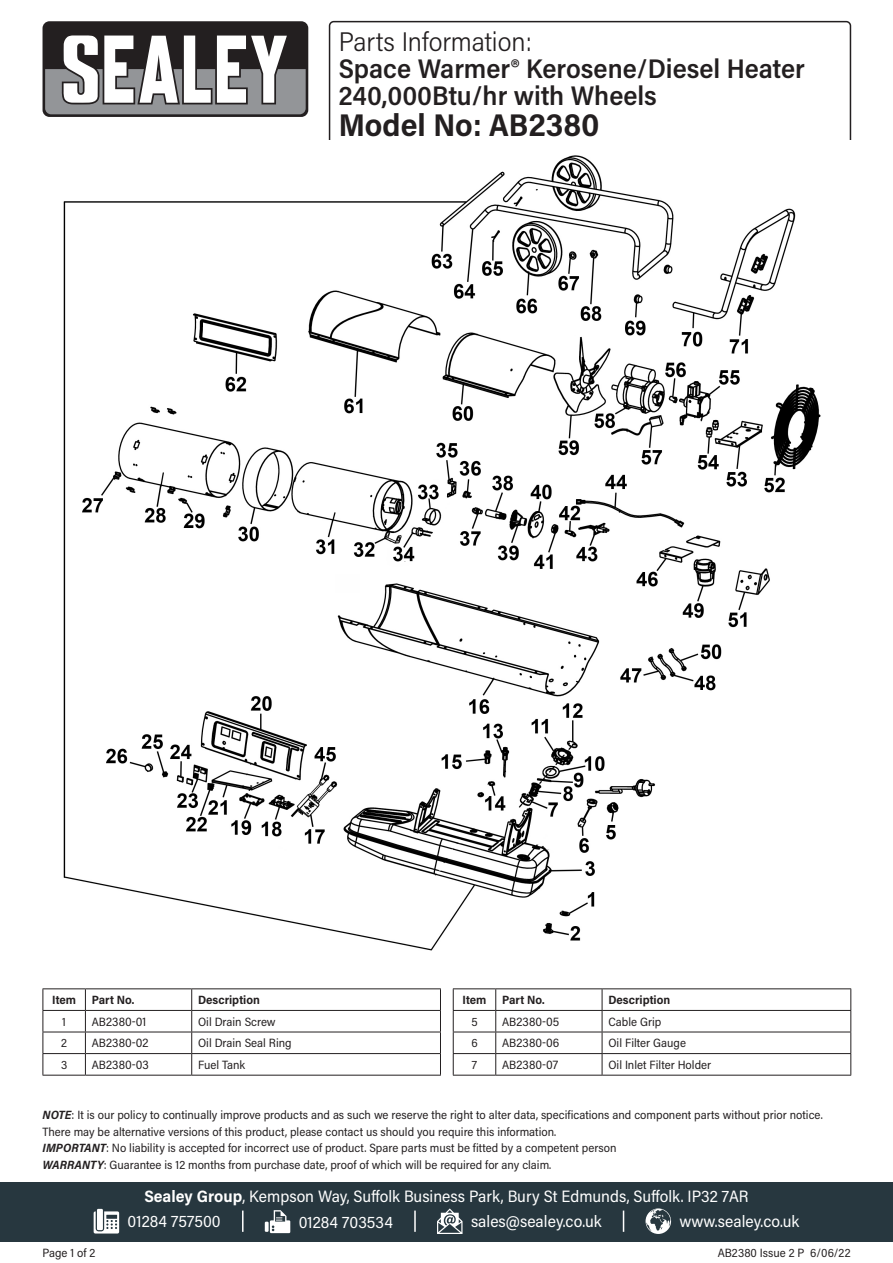
<style>
.page{position:relative;width:893px;height:1263px;background:#fff}
.page>*{position:absolute;margin:0;border:0;box-sizing:border-box;transform-origin:0 0}
.Model_Number{font:700 31.5px "Acumin Pro Semi Cond";color:#231f20}
.Product_Description{font:600 27px/27px "Acumin Pro Semi Cond";color:#231f20}
.Parts_Information{font:300 27px "Acumin Pro Semi Cond";color:#231f20}
.Address{font:16.5px "Acumin Pro Semi Cond";color:#fff}
.Contact_Info{font:16.5px "Acumin Pro Semi Cond";color:#fff}
.Disclaimer{font:12px/16.5px "Acumin Pro Semi Cond";color:#231f20}
.Table_Body{font:12px "Acumin Pro Semi Cond";color:#231f20}
.Part_No__Body{font:12px "Acumin Pro Semi Cond";color:#231f20}
.Part_Description_HDR{font:700 12px "Acumin Pro Semi Cond";color:#231f20}
.Document_Info{font:12px "Acumin Pro Semi Cond";color:#231f20}
.Item_HDR{font:700 12px "Acumin Pro Semi Cond";letter-spacing:-.005em;color:#231f20}
.Item_Body{font:12px "Acumin Pro Semi Cond";color:#231f20}
.s1{font-weight:700;font-style:italic}
.s2{font-weight:700}
</style>
<div class="page">
<div style="left:43px;top:21px;width:265px;height:96px;background:#231f20;border-radius:7px"></div>
<svg style="left:45px;top:35px;width:261px;height:79px"></svg>
<div style="left:0;top:1182px;width:893px;height:60px;background:#27373f"></div>
<svg style="left:94px;top:1211px;width:25px;height:22px"></svg>
<div style="left:97px;top:1209px;width:6px;height:21px;background:#fff"></div>
<svg style="left:265px;top:1222px;width:4px;height:10px"></svg>
<svg style="left:270px;top:1210px;width:20px;height:23px"></svg>
<svg style="left:437px;top:1208px;width:25px;height:26px"></svg>
<svg style="left:645px;top:1208px;width:26px;height:26px"></svg>
<hr style="left:242px;top:1210px;width:2px;height:22px;background:#fff">
<svg style="left:623px;top:1210px;width:1px;height:22px"></svg>
<hr style="left:414px;top:1210px;width:2px;height:22px;background:#fff">
<div style="left:329px;top:21px;width:522px;height:125px;border:2px solid #231f20;border-radius:4px"></div>
<hr style="left:43px;top:988px;width:42px;height:1px;background:#231f20">
<hr style="left:85px;top:988px;width:107px;height:1px;background:#231f20">
<hr style="left:192px;top:988px;width:249px;height:1px;background:#231f20">
<hr style="left:43px;top:1010px;width:42px;height:1px;background:#231f20">
<hr style="left:85px;top:1010px;width:107px;height:1px;background:#231f20">
<hr style="left:192px;top:1010px;width:249px;height:1px;background:#231f20">
<hr style="left:43px;top:1032px;width:42px;height:1px;background:#231f20">
<hr style="left:85px;top:1032px;width:107px;height:1px;background:#231f20">
<hr style="left:192px;top:1032px;width:249px;height:1px;background:#231f20">
<hr style="left:43px;top:1053px;width:42px;height:1px;background:#231f20">
<svg style="left:43px;top:989px;width:1px;height:86px"></svg>
<hr style="left:85px;top:1053px;width:107px;height:1px;background:#231f20">
<svg style="left:85px;top:989px;width:1px;height:86px"></svg>
<hr style="left:192px;top:1053px;width:249px;height:1px;background:#231f20">
<svg style="left:191px;top:989px;width:1px;height:86px"></svg>
<svg style="left:440px;top:989px;width:1px;height:86px"></svg>
<hr style="left:43px;top:1075px;width:42px;height:1px;background:#231f20">
<hr style="left:85px;top:1075px;width:107px;height:1px;background:#231f20">
<hr style="left:192px;top:1075px;width:249px;height:1px;background:#231f20">
<hr style="left:453px;top:988px;width:43px;height:1px;background:#231f20">
<hr style="left:496px;top:988px;width:106px;height:1px;background:#231f20">
<hr style="left:602px;top:988px;width:249px;height:1px;background:#231f20">
<hr style="left:453px;top:1010px;width:43px;height:1px;background:#231f20">
<hr style="left:496px;top:1010px;width:106px;height:1px;background:#231f20">
<hr style="left:602px;top:1010px;width:249px;height:1px;background:#231f20">
<hr style="left:453px;top:1032px;width:43px;height:1px;background:#231f20">
<hr style="left:496px;top:1032px;width:106px;height:1px;background:#231f20">
<hr style="left:602px;top:1032px;width:249px;height:1px;background:#231f20">
<hr style="left:453px;top:1053px;width:43px;height:1px;background:#231f20">
<svg style="left:453px;top:989px;width:1px;height:86px"></svg>
<hr style="left:496px;top:1053px;width:106px;height:1px;background:#231f20">
<svg style="left:495px;top:989px;width:1px;height:86px"></svg>
<hr style="left:602px;top:1053px;width:249px;height:1px;background:#231f20">
<svg style="left:602px;top:989px;width:1px;height:86px"></svg>
<svg style="left:850px;top:989px;width:1px;height:86px"></svg>
<hr style="left:453px;top:1075px;width:43px;height:1px;background:#231f20">
<hr style="left:496px;top:1075px;width:106px;height:1px;background:#231f20">
<hr style="left:602px;top:1075px;width:249px;height:1px;background:#231f20">
<img style="left:63px;top:140px;width:788px;height:811px">
<p class="Parts_Information" style="left:339px;top:23px;width:195px">Parts Information:</p>
<p class="Product_Description" style="left:339px;top:54px;width:467px">Space Warmer® Kerosene/Diesel Heater<br>240,000Btu/hr with Wheels</p>
<p class="Model_Number" style="left:339px;top:103px;width:262px">Model No: AB2380</p>
<p class="Item_HDR" style="left:52px;top:991px;width:25px">Item</p>
<p class="Part_Description_HDR" style="left:92px;top:991px;width:44px">Part No.</p>
<p class="Part_Description_HDR" style="left:198px;top:991px;width:63px">Description</p>
<p class="Item_Body" style="left:62px;top:1013px;width:5px">1</p>
<p class="Part_No__Body" style="left:92px;top:1013px;width:56px">AB2380-01</p>
<p class="Table_Body" style="left:198px;top:1013px;width:79px">Oil Drain Screw</p>
<p class="Item_Body" style="left:61px;top:1035px;width:7px">2</p>
<p class="Part_No__Body" style="left:92px;top:1035px;width:58px">AB2380-02</p>
<p class="Table_Body" style="left:198px;top:1035px;width:95px">Oil Drain Seal Ring</p>
<p class="Item_Body" style="left:61px;top:1056px;width:8px">3</p>
<p class="Part_No__Body" style="left:92px;top:1056px;width:58px">AB2380-03</p>
<p class="Table_Body" style="left:198px;top:1056px;width:49px">Fuel Tank</p>
<p class="Item_HDR" style="left:463px;top:991px;width:25px">Item</p>
<p class="Part_Description_HDR" style="left:502px;top:991px;width:44px">Part No.</p>
<p class="Part_Description_HDR" style="left:608px;top:991px;width:63px">Description</p>
<p class="Item_Body" style="left:471px;top:1013px;width:8px">5</p>
<p class="Part_No__Body" style="left:502px;top:1013px;width:59px">AB2380-05</p>
<p class="Table_Body" style="left:608px;top:1013px;width:54px">Cable Grip</p>
<p class="Item_Body" style="left:471px;top:1035px;width:8px">6</p>
<p class="Part_No__Body" style="left:502px;top:1035px;width:59px">AB2380-06</p>
<p class="Table_Body" style="left:608px;top:1035px;width:79px">Oil Filter Gauge</p>
<p class="Item_Body" style="left:472px;top:1056px;width:7px">7</p>
<p class="Part_No__Body" style="left:502px;top:1056px;width:58px">AB2380-07</p>
<p class="Table_Body" style="left:608px;top:1056px;width:104px">Oil Inlet Filter Holder</p>
<p class="Disclaimer" style="left:43px;top:1106px;width:782px"><span class="s1">NOTE</span>: It is our policy to continually improve products and as such we reserve the right to alter data, specifications and component parts without prior notice.<br>There may be alternative versions of this product, please contact us should you require this information.</p>
<p class="Disclaimer" style="left:43px;top:1139px;width:575px"><span class="s1">IMPORTANT</span>: No liability is accepted for incorrect use of product. Spare parts must be fitted by a competent person</p>
<p class="Disclaimer" style="left:43px;top:1156px;width:510px"><span class="s1">WARRANTY</span>: Guarantee is 12 months from purchase date, proof of which will be required for any claim.</p>
<p class="Document_Info" style="left:43px;top:1244px;width:54px">Page 1 of 2</p>
<p class="Address" style="left:144px;top:1185px;width:606px"><span class="s2">Sealey Group</span>, Kempson Way, Suffolk Business Park, Bury St Edmunds, Suffolk. IP32 7AR</p>
<p class="Contact_Info" style="left:128px;top:1210px;width:95px">01284 757500</p>
<p class="Contact_Info" style="left:299px;top:1210px;width:96px">01284 703534</p>
<p class="Contact_Info" style="left:471px;top:1210px;width:132px">sales@sealey.co.uk</p>
<p class="Contact_Info" style="left:680px;top:1210px;width:121px">www.sealey.co.uk</p>
<p class="Document_Info" style="left:718px;top:1244px;width:134px">AB2380 Issue 2 P 6/06/22</p>
</div>
